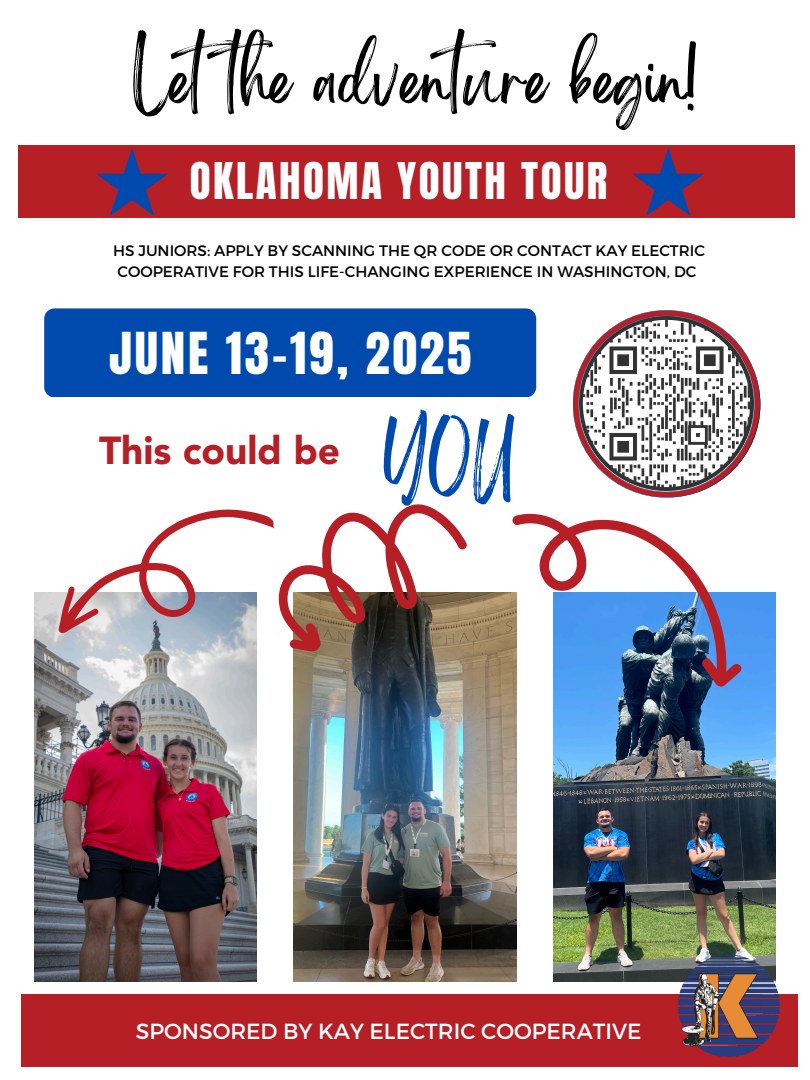
<style>
.page{position:relative;width:810px;height:1080px;background:#fff}
.page>*{position:absolute;margin:0;border:0;box-sizing:border-box;transform-origin:0 0}
.t1{font:56.25px "Brightwall";color:#000}
.t2{font:55.69px "Brightwall";color:#004aad}
.t3{font:49.12px "Anton";letter-spacing:.06em;color:#fff}
.t4{font:43.06px "Anton";letter-spacing:.06em;color:#fff}
.t5{font:900 38.75px "Avenir LT Std";color:#b61f25}
.t6{font:21.88px "Montserrat";color:#fff}
.t7{font:15.19px/21.1px "Montserrat";color:#000}
</style>
<div class="page">
<img style="left:35px;top:592px;width:222px;height:390px">
<div style="left:18px;top:145px;width:777px;height:73px;background:#b61f25"></div>
<svg style="left:96px;top:148px;width:72px;height:68px"></svg>
<svg style="left:632px;top:148px;width:72px;height:68px"></svg>
<div style="left:44px;top:308px;width:492px;height:89px;background:#004aad"></div>
<svg style="left:573px;top:310px;width:187px;height:142px"></svg>
<svg style="left:53px;top:509px;width:208px;height:178px"></svg>
<svg style="left:42px;top:584px;width:58px;height:58px;background:#cfa8aa"></svg>
<div style="left:21px;top:994px;width:776px;height:73px;background:#b61f25"></div>
<img style="left:294px;top:592px;width:222px;height:390px">
<svg style="left:261px;top:504px;width:215px;height:189px"></svg>
<img style="left:553px;top:592px;width:222px;height:390px">
<svg style="left:496px;top:452px;width:271px;height:272px"></svg>
<svg style="left:698px;top:657px;width:45px;height:33px"></svg>
<img style="left:632px;top:942px;width:148px;height:114px">
<h5 class="t1" style="left:132px;top:61px;width:569px">Letthe adventure begin!</h5>
<h2 class="t4" style="left:190px;top:150px;width:419px">OKLAHOMA YOUTH TOUR</h2>
<p class="t7" style="left:113px;top:239px;width:593px">HS JUNIORS: APPLY BY SCANNING THE QR CODE OR CONTACT KAY ELECTRIC<br>COOPERATIVE FOR THIS LIFE-CHANGING EXPERIENCE IN WASHINGTON, DC</p>
<h4 class="t3" style="left:109px;top:318px;width:364px">JUNE 13-19, 2025</h4>
<h3 class="t5" style="left:99px;top:435px;width:243px">This could be</h3>
<p class="t2" style="left:383px;top:442px;width:133px">YOU</p>
<p class="t6" style="left:136px;top:1017px;width:507px">SPONSORED BY KAY ELECTRIC COOPERATIVE</p>
</div>
